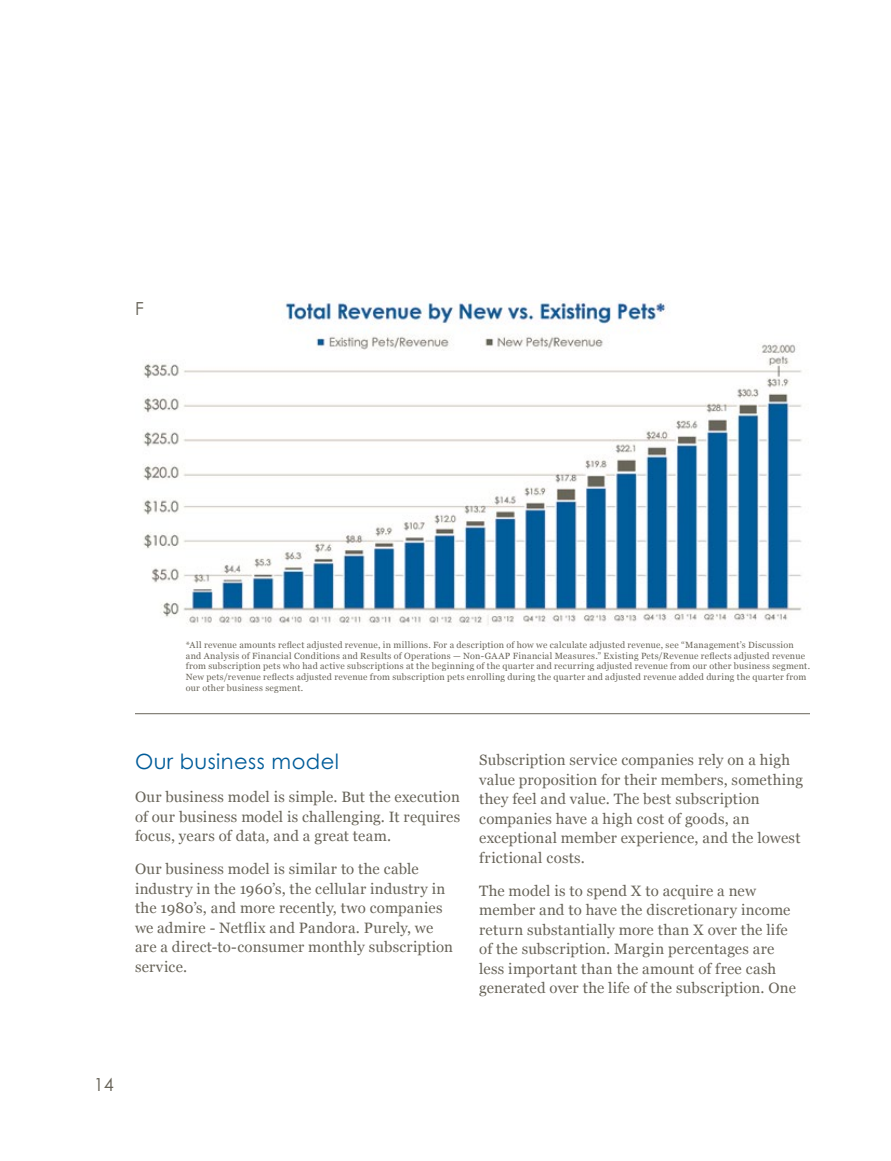
<style>
.page{position:relative;width:891px;height:1161px;background:#fff}
.page>*{position:absolute;margin:0;border:0;box-sizing:border-box;transform-origin:0 0}
.t1{font:21px "Century Gothic Pro";letter-spacing:.02em;color:#005c99}
.t2{font:18px "Century Gothic Pro";color:#686459}
.t3{font:15px/19.5px "Georgia";letter-spacing:.015em;color:#686459}
.t4{font:9px/10.8px "Georgia";letter-spacing:.03em;color:#686459}
</style>
<div class="page">
<img style="left:143px;top:301px;width:659px;height:325px">
<hr style="left:135px;top:713px;width:675px;height:1px;background:#686459">
<p class="t2" style="left:135px;top:297px;width:10px">F</p>
<p class="t4" style="left:186px;top:640px;width:626px">*All revenue amounts reflect adjusted revenue, in millions. For a description of how we calculate adjusted revenue, see “Management’s Discussion and Analysis of Financial Conditions and Results of Operations — Non-GAAP Financial Measures.” Existing Pets/Revenue reflects adjusted revenue from subscription pets who had active subscriptions at the beginning of the quarter and recurring adjusted revenue from our other business segment.<br>New pets/revenue reflects adjusted revenue from subscription pets enrolling during the quarter and adjusted revenue added during the quarter from our other business segment.</p>
<h1 class="t1" style="left:135px;top:749px;width:205px">Our business model</h1>
<p class="t3" style="left:135px;top:788px;width:327px;text-align:justify">Our business model is simple. But the execution of our business model is challenging. It requires focus, years of data, and a great team.</p>
<p class="t3" style="left:135px;top:860px;width:320px">Our business model is similar to the cable industry in the 1960’s, the cellular industry in the 1980’s, and more recently, two companies we admire - Netflix and Pandora. Purely, we are a direct-to-consumer monthly subscription service.</p>
<p class="t3" style="left:479px;top:751px;width:325px">Subscription service companies rely on a high value proposition for their members, something they feel and value. The best subscription companies have a high cost of goods, an exceptional member experience, and the lowest frictional costs.</p>
<p class="t3" style="left:479px;top:881px;width:318px">The model is to spend X to acquire a new member and to have the discretionary income return substantially more than X over the life of the subscription. Margin percentages are less important than the amount of free cash generated over the life of the subscription. One</p>
<p class="t2" style="left:94px;top:1073px;width:21px">14</p>
</div>
